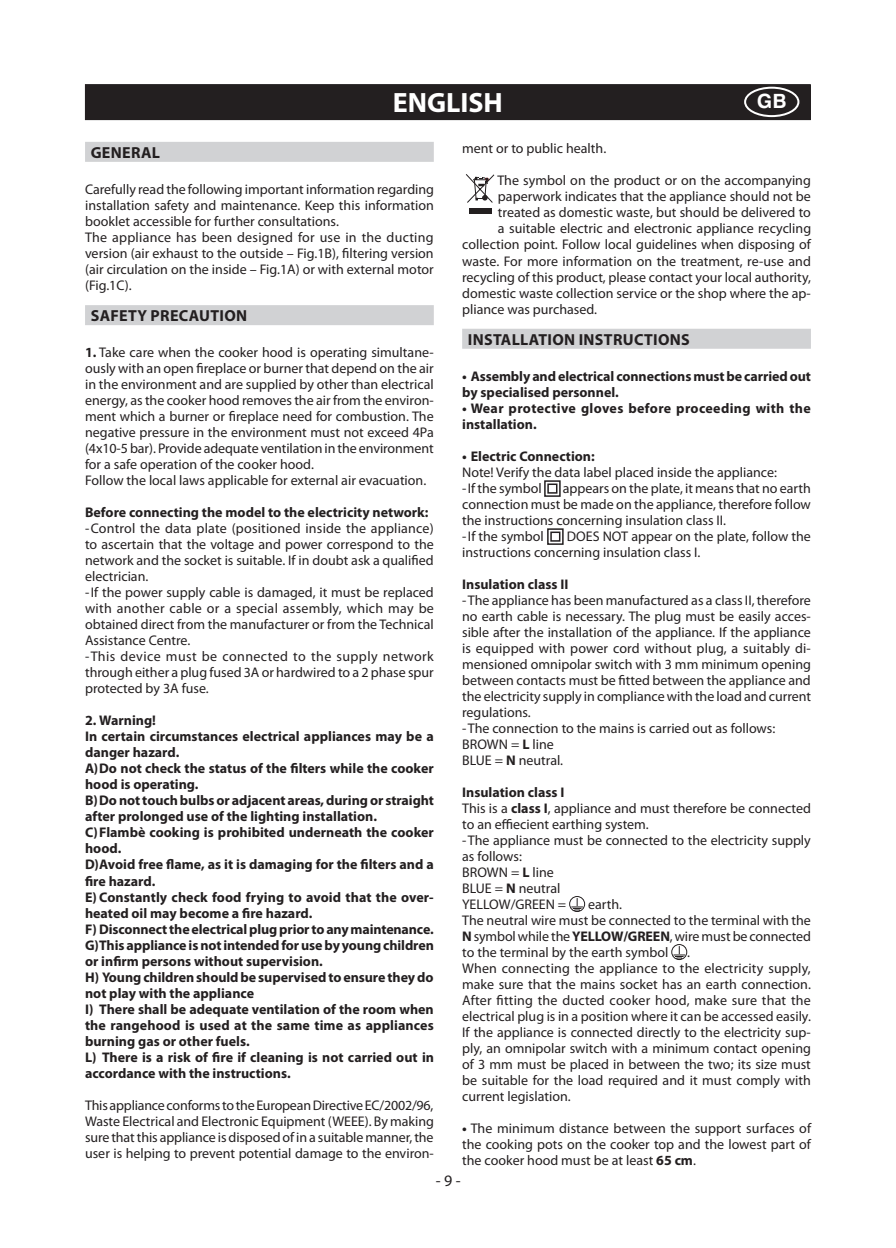
<style>
.page{position:relative;width:896px;height:1248px;background:#fff}
.page>*{position:absolute;margin:0;border:0;box-sizing:border-box;transform-origin:0 0}
.MYRIAD_PRO_LINGUA_FI{font:700 28px "Myriad Pro";color:#fff}
.t1{font:700 20px "Helvetica Greek";color:#fff}
.MYRIAD_PRO_TESTO_GRI{font:700 16px "Myriad Pro";letter-spacing:.02em;color:#231f20}
.t2{font:16px "Myriad Pro";color:#231f20}
.TESTO_Myriad_Pro_Reg{font:14px/16px "Myriad Pro";color:#231f20;text-align:justify}
.TESTO_Myriad_Pro_Reg-2{font:700 14px/16px "Myriad Pro";color:#231f20}
.TESTO_Myriad_Pro_Reg-3{font:700 14px/16px "Myriad Pro";letter-spacing:.025em;color:#231f20}
.s1{font-weight:700}
</style>
<div class="page">
<div style="left:85px;top:142px;width:349px;height:20px;background:#d1d2d4"></div>
<div style="left:85px;top:305px;width:349px;height:20px;background:#d1d2d4"></div>
<div style="left:462px;top:329px;width:349px;height:20px;background:#d1d2d4"></div>
<div style="left:469px;top:208px;width:23px;height:6px;background:#231f20"></div>
<svg style="left:465px;top:174px;width:30px;height:29px"></svg>
<svg style="left:544px;top:480px;width:17px;height:17px"></svg>
<svg style="left:547px;top:528px;width:17px;height:17px"></svg>
<svg style="left:569px;top:896px;width:16px;height:16px"></svg>
<svg style="left:671px;top:944px;width:16px;height:16px"></svg>
<div style="left:85px;top:84px;width:726px;height:22px;background:#231f20"></div>
<div style="left:85px;top:106px;width:726px;height:14px;background:#231f20"></div>
<div style="left:744px;top:87px;width:55px;height:30px;border:2px solid #fff;border-radius:50%"></div>
<p class="MYRIAD_PRO_LINGUA_FI" style="left:393px;top:84px;width:112px">ENGLISH</p>
<p class="t1" style="left:757px;top:89px;width:31px">GB</p>
<p class="MYRIAD_PRO_TESTO_GRI" style="left:91px;top:142px;width:71px">GENERAL</p>
<p class="TESTO_Myriad_Pro_Reg" style="left:85px;top:181px;width:350px">Carefully read the following important information regarding installation safety and maintenance. Keep this information booklet accessible for further consultations.</p>
<p class="TESTO_Myriad_Pro_Reg" style="left:85px;top:229px;width:350px">The appliance has been designed for use in the ducting version (air exhaust to the outside – Fig.1B), filtering version (air circulation on the inside – Fig.1A) or with external motor (Fig.1C).</p>
<p class="MYRIAD_PRO_TESTO_GRI" style="left:91px;top:305px;width:158px">SAFETY PRECAUTION</p>
<p class="TESTO_Myriad_Pro_Reg" style="left:85px;top:344px;width:350px"><span class="s1">1.</span> Take care when the cooker hood is operating simultane&shy;ously with an open fireplace or burner that depend on the air in the environment and are supplied by other than electrical energy, as the cooker hood removes the air from the environ&shy;ment which a burner or fireplace need for combustion. The negative pressure in the environment must not exceed 4Pa (4x10-5 bar). Provide adequate ventilation in the environment for a safe operation of the cooker hood.</p>
<p class="TESTO_Myriad_Pro_Reg" style="left:85px;top:472px;width:343px">Follow the local laws applicable for external air evacuation.</p>
<p class="TESTO_Myriad_Pro_Reg-2" style="left:85px;top:504px;width:345px">Before connecting the model to the electricity network:</p>
<p class="TESTO_Myriad_Pro_Reg" style="left:85px;top:520px;width:350px">-Control the data plate (positioned inside the appliance) to ascertain that the voltage and power correspond to the network and the socket is suitable. If in doubt ask a qualified electrician.</p>
<p class="TESTO_Myriad_Pro_Reg" style="left:85px;top:584px;width:350px">-If the power supply cable is damaged, it must be replaced with another cable or a special assembly, which may be obtained direct from the manufacturer or from the Technical Assistance Centre.</p>
<p class="TESTO_Myriad_Pro_Reg" style="left:85px;top:648px;width:350px">-This device must be connected to the supply network through either a plug fused 3A or hardwired to a 2 phase spur protected by 3A fuse.</p>
<p class="TESTO_Myriad_Pro_Reg-2" style="left:85px;top:712px;width:72px">2. Warning!</p>
<p class="TESTO_Myriad_Pro_Reg-2" style="left:85px;top:728px;width:350px">In certain circumstances electrical appliances may be a danger hazard.</p>
<p class="TESTO_Myriad_Pro_Reg-2" style="left:85px;top:760px;width:350px">A)Do not check the status of the filters while the cooker hood is operating.</p>
<p class="TESTO_Myriad_Pro_Reg-2" style="left:85px;top:792px;width:350px">B)Do not touch bulbs or adjacent areas, during or straight after prolonged use of the lighting installation.</p>
<p class="TESTO_Myriad_Pro_Reg-2" style="left:85px;top:824px;width:350px">C)Flambè cooking is prohibited underneath the cooker hood.</p>
<p class="TESTO_Myriad_Pro_Reg-2" style="left:85px;top:856px;width:350px">D)Avoid free flame, as it is damaging for the filters and a fire hazard.</p>
<p class="TESTO_Myriad_Pro_Reg-2" style="left:85px;top:888px;width:350px">E) Constantly check food frying to avoid that the over&shy;heated oil may become a fire hazard.</p>
<p class="TESTO_Myriad_Pro_Reg-2" style="left:85px;top:920px;width:350px">F) Disconnect the electrical plug prior to any maintenance.</p>
<p class="TESTO_Myriad_Pro_Reg-2" style="left:85px;top:936px;width:350px">G)This appliance is not intended for use by young children or infirm persons without supervision.</p>
<p class="TESTO_Myriad_Pro_Reg-2" style="left:85px;top:968px;width:350px">H) Young children should be supervised to ensure they do not play with the appliance</p>
<p class="TESTO_Myriad_Pro_Reg-2" style="left:85px;top:1000px;width:350px;text-align:justify">I) There shall be adequate ventilation of the room when the rangehood is used at the same time as appliances burning gas or other fuels.</p>
<p class="TESTO_Myriad_Pro_Reg-2" style="left:85px;top:1048px;width:350px">L) There is a risk of fire if cleaning is not carried out in accordance with the instructions.</p>
<p class="TESTO_Myriad_Pro_Reg" style="left:85px;top:1096px;width:350px">This appliance conforms to the European Directive EC/2002/96, Waste Electrical and Electronic Equipment (WEEE). By making sure that this appliance is disposed of in a suitable manner, the user is helping to prevent potential damage to the environ-</p>
<p class="TESTO_Myriad_Pro_Reg" style="left:462px;top:140px;width:146px">ment or to public health.</p>
<p class="TESTO_Myriad_Pro_Reg" style="left:497px;top:172px;width:315px">The symbol on the product or on the accompanying</p>
<p class="TESTO_Myriad_Pro_Reg" style="left:498px;top:188px;width:314px">paperwork indicates that the appliance should not be</p>
<p class="TESTO_Myriad_Pro_Reg" style="left:498px;top:204px;width:314px">treated as domestic waste, but should be delivered to</p>
<p class="TESTO_Myriad_Pro_Reg" style="left:498px;top:220px;width:315px">a suitable electric and electronic appliance recycling</p>
<p class="TESTO_Myriad_Pro_Reg" style="left:462px;top:236px;width:350px">collection point. Follow local guidelines when disposing of</p>
<p class="TESTO_Myriad_Pro_Reg" style="left:462px;top:252px;width:350px">waste. For more information on the treatment, re-use and</p>
<p class="TESTO_Myriad_Pro_Reg" style="left:462px;top:268px;width:350px">recycling of this product, please contact your local authority,</p>
<p class="TESTO_Myriad_Pro_Reg" style="left:462px;top:284px;width:350px">domestic waste collection service or the shop where the ap-</p>
<p class="TESTO_Myriad_Pro_Reg" style="left:462px;top:300px;width:136px">pliance was purchased.</p>
<p class="MYRIAD_PRO_TESTO_GRI" style="left:468px;top:329px;width:223px">INSTALLATION INSTRUCTIONS</p>
<p class="TESTO_Myriad_Pro_Reg-2" style="left:462px;top:367px;width:350px">• Assembly andelectrical connectionsmustbe carriedout by specialised personnel.</p>
<p class="TESTO_Myriad_Pro_Reg-3" style="left:462px;top:399px;width:350px">• Wear protective gloves before proceeding with the installation.</p>
<p class="TESTO_Myriad_Pro_Reg-2" style="left:462px;top:447px;width:134px">• Electric Connection:</p>
<p class="TESTO_Myriad_Pro_Reg" style="left:462px;top:464px;width:316px">Note! Verify the data label placed inside the appliance:</p>
<p class="TESTO_Myriad_Pro_Reg" style="left:462px;top:480px;width:81px">-If the symbol</p>
<p class="TESTO_Myriad_Pro_Reg" style="left:462px;top:480px;width:350px;text-indent:101px">appears on the plate, it means that no earth connection must be made on the appliance, therefore follow the instructions concerning insulation class II.</p>
<p class="TESTO_Myriad_Pro_Reg" style="left:462px;top:528px;width:83px">-If the symbol</p>
<p class="TESTO_Myriad_Pro_Reg" style="left:462px;top:528px;width:350px;text-indent:105px">DOES NOT appear on the plate, follow the instructions concerning insulation class I.</p>
<p class="TESTO_Myriad_Pro_Reg-2" style="left:462px;top:575px;width:108px">Insulation class II</p>
<p class="TESTO_Myriad_Pro_Reg" style="left:462px;top:592px;width:350px">-The appliance has been manufactured as a class II, therefore no earth cable is necessary. The plug must be easily acces&shy;sible after the installation of the appliance. If the appliance is equipped with power cord without plug, a suitably di&shy;mensioned omnipolar switch with 3 mm minimum opening between contacts must be fitted between the appliance and the electricity supply in compliance with the load and current regulations.</p>
<p class="TESTO_Myriad_Pro_Reg" style="left:462px;top:720px;width:315px">-The connection to the mains is carried out as follows:</p>
<p class="TESTO_Myriad_Pro_Reg" style="left:462px;top:736px;width:93px">BROWN = <span class="s1">L</span> line</p>
<p class="TESTO_Myriad_Pro_Reg" style="left:462px;top:752px;width:102px">BLUE = <span class="s1">N</span> neutral.</p>
<p class="TESTO_Myriad_Pro_Reg-2" style="left:462px;top:783px;width:104px">Insulation class I</p>
<p class="TESTO_Myriad_Pro_Reg" style="left:462px;top:800px;width:350px">This is a <span class="s1">class I</span>, appliance and must therefore be connected to an effiecient earthing system.</p>
<p class="TESTO_Myriad_Pro_Reg" style="left:462px;top:832px;width:350px">-The appliance must be connected to the electricity supply as follows:</p>
<p class="TESTO_Myriad_Pro_Reg" style="left:462px;top:864px;width:93px">BROWN = <span class="s1">L</span> line</p>
<p class="TESTO_Myriad_Pro_Reg" style="left:462px;top:880px;width:100px">BLUE = <span class="s1">N</span> neutral</p>
<p class="TESTO_Myriad_Pro_Reg" style="left:462px;top:896px;width:106px">YELLOW/GREEN =</p>
<p class="TESTO_Myriad_Pro_Reg" style="left:588px;top:896px;width:35px">earth.</p>
<p class="TESTO_Myriad_Pro_Reg" style="left:462px;top:912px;width:350px">The neutral wire must be connected to the terminal with the <span class="s1">N</span> symbol while the <span class="s1">YELLOW/GREEN</span>, wire must be connected to the terminal by the earth symbol</p>
<p class="TESTO_Myriad_Pro_Reg" style="left:687px;top:944px;width:4px">.</p>
<p class="TESTO_Myriad_Pro_Reg" style="left:462px;top:960px;width:350px">When connecting the appliance to the electricity supply, make sure that the mains socket has an earth connection.<br>After fitting the ducted cooker hood, make sure that the electrical plug is in a position where it can be accessed easily.<br>If the appliance is connected directly to the electricity sup&shy;ply, an omnipolar switch with a minimum contact opening of 3 mm must be placed in between the two; its size must be suitable for the load required and it must comply with current legislation.</p>
<p class="TESTO_Myriad_Pro_Reg" style="left:462px;top:1120px;width:350px"><span class="s1">•</span> The minimum distance between the support surfaces of the cooking pots on the cooker top and the lowest part of the cooker hood must be at least <span class="s1">65 cm</span>.</p>
<p class="t2" style="left:436px;top:1170px;width:26px">- 9 -</p>
</div>
